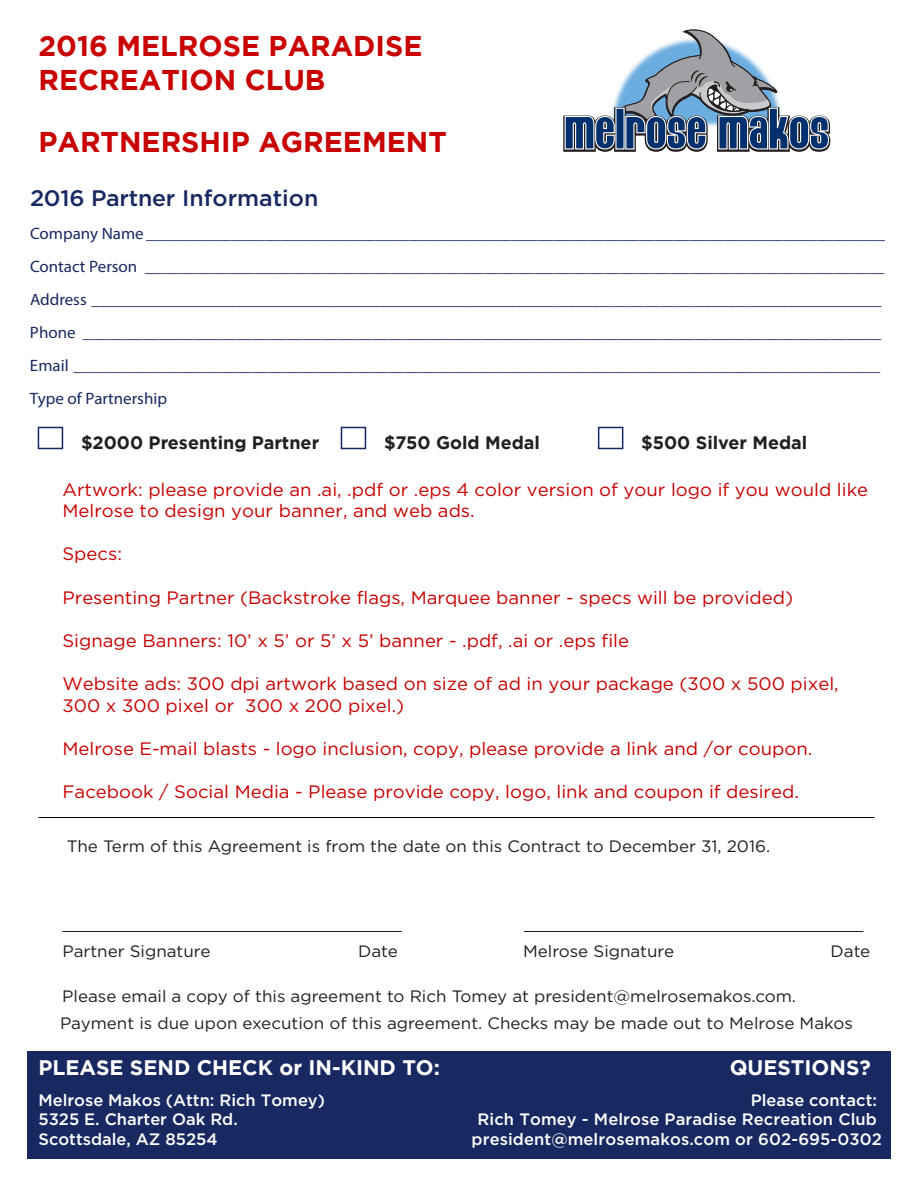
<style>
.page{position:relative;width:918px;height:1188px;background:#fff}
.page>*{position:absolute;margin:0;border:0;box-sizing:border-box;transform-origin:0 0}
.t1{font:700 28.5px/34.2px "Gotham";color:#c90000}
.t2{font:500 22.5px "Gotham";letter-spacing:-.01em;color:#182961}
.t3{font:700 21px "Gotham";color:#fff}
.t4{font:18px/21.6px "Gotham";color:#c90000}
.t5{font:700 18px "Gotham";color:#231f20}
.t6{font:600 semi-condensed 16.5px/33px "Myriad Pro";color:#182961}
.t7{font:16.5px/27px "Gotham";color:#231f20}
.t8{font:500 16.5px/19.8px "Gotham";letter-spacing:.005em;color:#fff}
</style>
<div class="page">
<div style="left:27px;top:1052px;width:864px;height:108px;background:#182961"></div>
<svg style="left:563px;top:29px;width:267px;height:123px"></svg>
<div style="left:38px;top:427px;width:25px;height:22px;border:2px solid #182961"></div>
<div style="left:341px;top:427px;width:25px;height:22px;border:2px solid #182961"></div>
<div style="left:598px;top:427px;width:25px;height:22px;border:2px solid #182961"></div>
<h1 class="t1" style="left:38px;top:28px;width:386px">2016 MELROSE PARADISE<br>RECREATION CLUB</h1>
<h1 class="t1" style="left:38px;top:124px;width:410px">PARTNERSHIP AGREEMENT</h1>
<h2 class="t2" style="left:30px;top:186px;width:290px">2016 Partner Information</h2>
<p class="t6" style="left:30px;top:217px;width:857px">Company Name _______________________________________________________________________________________ Contact Person _______________________________________________________________________________________ Address _____________________________________________________________________________________________ Phone ______________________________________________________________________________________________ Email _______________________________________________________________________________________________ Type of Partnership</p>
<p class="t5" style="left:81px;top:432px;width:240px">$2000 Presenting Partner</p>
<p class="t5" style="left:384px;top:432px;width:157px">$750 Gold Medal</p>
<p class="t5" style="left:641px;top:432px;width:168px">$500 Silver Medal</p>
<p class="t4" style="left:62px;top:478px;width:807px">Artwork: please provide an .ai, .pdf or .eps 4 color version of your logo if you would like<br>Melrose to design your banner, and web ads.</p>
<p class="t4" style="left:62px;top:543px;width:61px">Specs:</p>
<p class="t4" style="left:62px;top:586px;width:732px">Presenting Partner (Backstroke flags, Marquee banner - specs will be provided)</p>
<p class="t4" style="left:62px;top:629px;width:568px">Signage Banners: 10’ x 5’ or 5’ x 5’ banner - .pdf, .ai or .eps file</p>
<p class="t4" style="left:62px;top:672px;width:778px">Website ads: 300 dpi artwork based on size of ad in your package (300 x 500 pixel,<br>300 x 300 pixel or 300 x 200 pixel.)</p>
<p class="t4" style="left:62px;top:737px;width:751px">Melrose E-mail blasts - logo inclusion, copy, please provide a link and /or coupon.</p>
<p class="t4" style="left:62px;top:780px;width:738px">Facebook / Social Media - Please provide copy, logo, link and coupon if desired.</p>
<p class="t7" style="left:67px;top:832px;width:705px">The Term of this Agreement is from the date on this Contract to December 31, 2016.</p>
<p class="t7" style="left:63px;top:937px;width:149px">Partner Signature</p>
<p class="t7" style="left:358px;top:937px;width:41px">Date</p>
<p class="t7" style="left:523px;top:937px;width:153px">Melrose Signature</p>
<p class="t7" style="left:831px;top:937px;width:41px">Date</p>
<p class="t7" style="left:60px;top:982px;width:794px">Please email a copy of this agreement to Rich Tomey at president@melrosemakos.com.<br>Payment is due upon execution of this agreement. Checks may be made out to Melrose Makos</p>
<p class="t3" style="left:38px;top:1055px;width:403px">PLEASE SEND CHECK or IN-KIND TO:</p>
<p class="t8" style="left:38px;top:1089px;width:288px">Melrose Makos (Attn: Rich Tomey)<br>5325 E. Charter Oak Rd.<br>Scottsdale, AZ 85254</p>
<p class="t3" style="left:730px;top:1055px;width:143px">QUESTIONS?</p>
<p class="t8" style="left:751px;top:1089px;width:128px">Please contact:</p>
<p class="t8" style="left:478px;top:1109px;width:401px">Rich Tomey - Melrose Paradise Recreation Club</p>
<p class="t8" style="left:472px;top:1129px;width:412px">president@melrosemakos.com or 602-695-0302</p>
</div>
